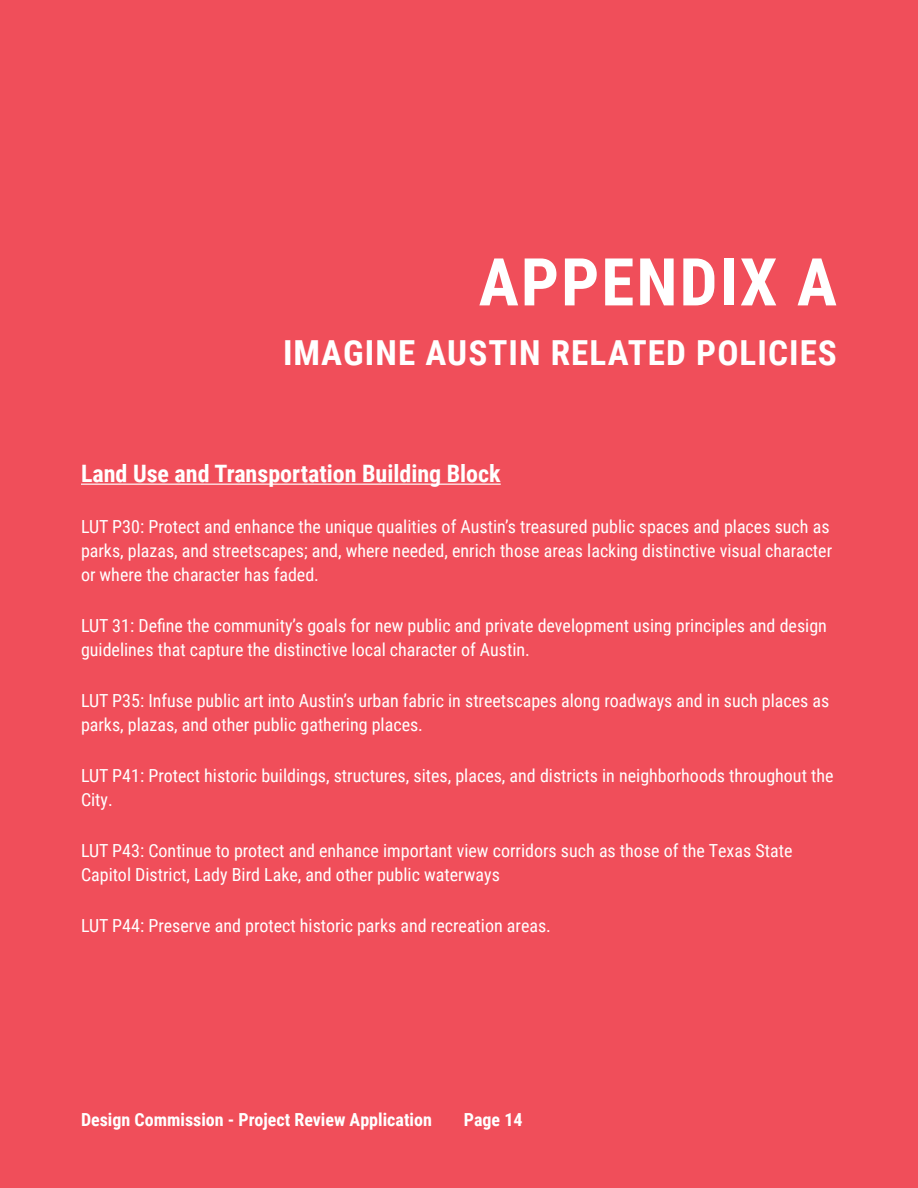
<style>
.page{position:relative;width:918px;height:1188px;background:#f04e5a}
.page>*{position:absolute;margin:0;border:0;box-sizing:border-box;transform-origin:0 0}
.t1{font:700 66px "Roboto Condensed";letter-spacing:.03em;color:#fff}
.t2{font:700 34.5px "Roboto Condensed";letter-spacing:.03em;color:#fff}
.t3{font:700 24px "Roboto Condensed";color:#fff}
.t4{font:18px/24px "Roboto Condensed";color:#fff}
.t5{font:700 18px "Roboto Condensed";color:#fff}
</style>
<div class="page">
<hr style="left:81px;top:484px;width:420px;height:1px;background:#fff">
<h1 class="t1" style="left:479px;top:236px;width:360px">APPENDIX A</h1>
<h2 class="t2" style="left:283px;top:329px;width:555px">IMAGINE AUSTIN RELATED POLICIES</h2>
<h3 class="t3" style="left:81px;top:457px;width:421px">Land Use and Transportation Building Block</h3>
<p class="t4" style="left:81px;top:514px;width:753px">LUT P30: Protect and enhance the unique qualities of Austin’s treasured public spaces and places such as parks, plazas, and streetscapes; and, where needed, enrich those areas lacking distinctive visual character or where the character has faded.</p>
<p class="t4" style="left:81px;top:613px;width:747px">LUT 31: Define the community’s goals for new public and private development using principles and design guidelines that capture the distinctive local character of Austin.</p>
<p class="t4" style="left:81px;top:688px;width:750px">LUT P35: Infuse public art into Austin’s urban fabric in streetscapes along roadways and in such places as parks, plazas, and other public gathering places.</p>
<p class="t4" style="left:81px;top:763px;width:754px">LUT P41: Protect historic buildings, structures, sites, places, and districts in neighborhoods throughout the<br>City.</p>
<p class="t4" style="left:81px;top:838px;width:713px">LUT P43: Continue to protect and enhance important view corridors such as those of the Texas State<br>Capitol District, Lady Bird Lake, and other public waterways</p>
<p class="t4" style="left:81px;top:913px;width:472px">LUT P44: Preserve and protect historic parks and recreation areas.</p>
<p class="t5" style="left:81px;top:1107px;width:352px">Design Commission - Project Review Application</p>
<p class="t5" style="left:464px;top:1107px;width:60px">Page 14</p>
</div>
